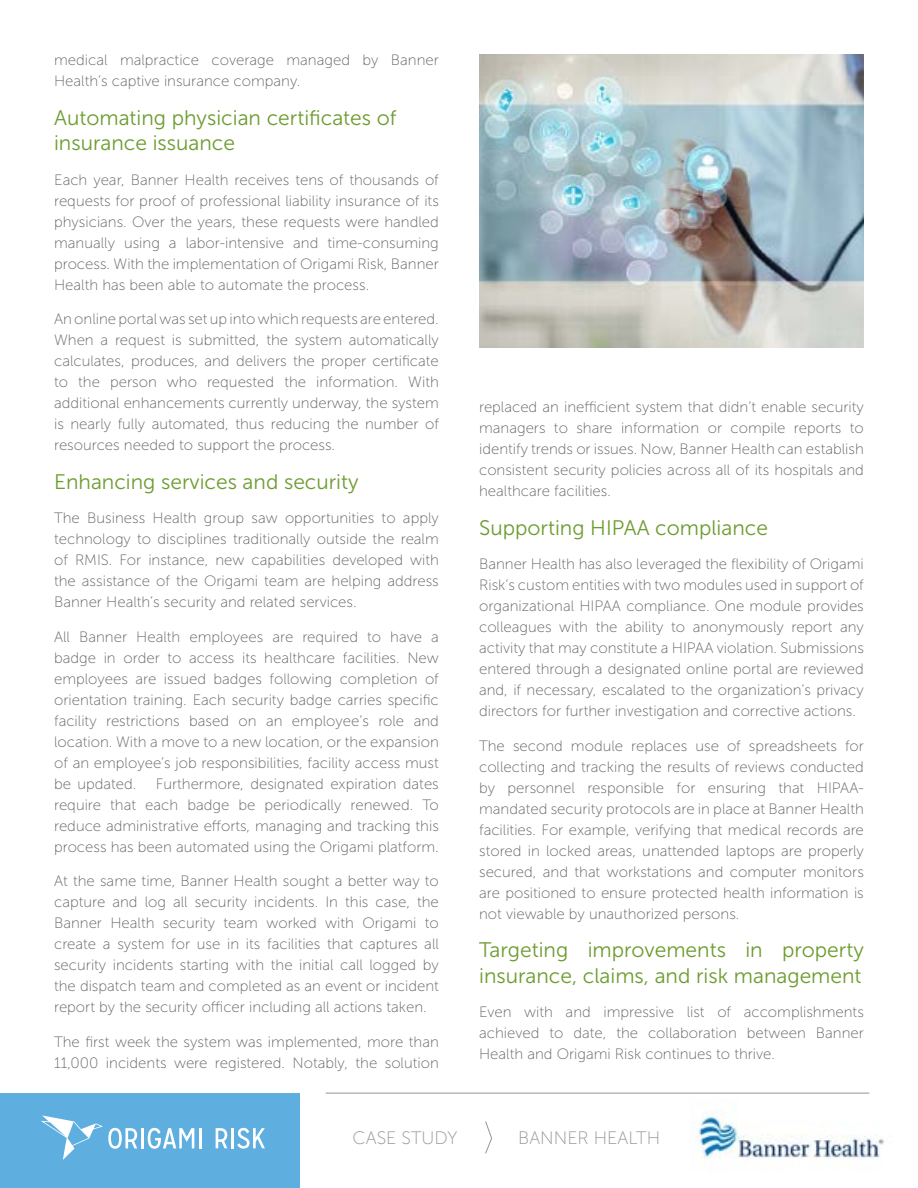
<style>
.page{position:relative;width:918px;height:1188px;background:#fff}
.page>*{position:absolute;margin:0;border:0;box-sizing:border-box;transform-origin:0 0}
.t1{font:21px/25.2px "Museo Sans 300";color:#6d9c30}
.t2{font:18px "Museo Sans 100";color:#939598}
.t3{font:15px/21px "Museo Sans 100";color:#636466;text-align:justify}
</style>
<div class="page">
<div style="left:0;top:1094px;width:300px;height:94px;background:#5eaee0"></div>
<hr style="left:141px;top:1128px;width:3px;height:20px;background:#fff">
<svg style="left:148px;top:1128px;width:46px;height:21px"></svg>
<hr style="left:199px;top:1128px;width:3px;height:20px;background:#fff">
<svg style="left:216px;top:1128px;width:11px;height:20px"></svg>
<hr style="left:231px;top:1128px;width:3px;height:20px;background:#fff">
<svg style="left:237px;top:1128px;width:28px;height:21px"></svg>
<svg style="left:41px;top:1116px;width:96px;height:44px"></svg>
<hr style="left:326px;top:1093px;width:543px;height:1px;background:#939598">
<svg style="left:485px;top:1121px;width:7px;height:33px"></svg>
<img style="left:692px;top:1099px;width:192px;height:60px">
<img style="left:479px;top:54px;width:385px;height:294px">
<p class="t3" style="left:54px;top:50px;width:386px">medical malpractice coverage managed by Banner<br>Health’s captive insurance company.</p>
<h1 class="t1" style="left:54px;top:105px;width:344px">Automating physician certificates of insurance issuance</h1>
<p class="t3" style="left:54px;top:169px;width:386px">Each year, Banner Health receives tens of thousands of requests for proof of professional liability insurance of its physicians. Over the years, these requests were handled manually using a labor-intensive and time-consuming process. With the implementation of Origami Risk, Banner Health has been able to automate the process.</p>
<p class="t3" style="left:54px;top:309px;width:386px">An online portal was set up into which requests are entered.<br>When a request is submitted, the system automatically calculates, produces, and delivers the proper certificate to the person who requested the information. With additional enhancements currently underway, the system is nearly fully automated, thus reducing the number of resources needed to support the process.</p>
<h1 class="t1" style="left:54px;top:469px;width:306px">Enhancing services and security</h1>
<p class="t3" style="left:54px;top:508px;width:386px">The Business Health group saw opportunities to apply technology to disciplines traditionally outside the realm of RMIS. For instance, new capabilities developed with the assistance of the Origami team are helping address Banner Health’s security and related services.</p>
<p class="t3" style="left:54px;top:626px;width:386px">All Banner Health employees are required to have a badge in order to access its healthcare facilities. New employees are issued badges following completion of orientation training. Each security badge carries specific facility restrictions based on an employee’s role and location. With a move to a new location, or the expansion of an employee’s job responsibilities, facility access must be updated.</p>
<p class="t3" style="left:54px;top:773px;width:386px;text-indent:102px">Furthermore, designated expiration dates require that each badge be periodically renewed. To reduce administrative efforts, managing and tracking this process has been automated using the Origami platform.</p>
<p class="t3" style="left:54px;top:871px;width:386px">At the same time, Banner Health sought a better way to capture and log all security incidents. In this case, the Banner Health security team worked with Origami to create a system for use in its facilities that captures all security incidents starting with the initial call logged by the dispatch team and completed as an event or incident report by the security officer including all actions taken.</p>
<p class="t3" style="left:54px;top:1031px;width:386px">The first week the system was implemented, more than<br>11,000 incidents were registered. Notably, the solution</p>
<p class="t3" style="left:479px;top:396px;width:386px">replaced an inefficient system that didn’t enable security managers to share information or compile reports to identify trends or issues. Now, Banner Health can establish consistent security policies across all of its hospitals and healthcare facilities.</p>
<h1 class="t1" style="left:479px;top:515px;width:290px">Supporting HIPAA compliance</h1>
<p class="t3" style="left:479px;top:554px;width:386px">Banner Health has also leveraged the flexibility of Origami Risk’s custom entities with two modules used in support of organizational HIPAA compliance. One module provides colleagues with the ability to anonymously report any activity that may constitute a HIPAA violation. Submissions entered through a designated online portal are reviewed and, if necessary, escalated to the organization’s privacy directors for further investigation and corrective actions.</p>
<p class="t3" style="left:479px;top:735px;width:386px">The second module replaces use of spreadsheets for collecting and tracking the results of reviews conducted by personnel responsible for ensuring that HIPAA&shy;mandated security protocols are in place at Banner Health facilities. For example, verifying that medical records are stored in locked areas, unattended laptops are properly secured, and that workstations and computer monitors are positioned to ensure protected health information is not viewable by unauthorized persons.</p>
<h1 class="t1" style="left:479px;top:938px;width:386px">Targeting improvements in property insurance, claims, and risk management</h1>
<p class="t3" style="left:479px;top:1002px;width:386px">Even with and impressive list of accomplishments achieved to date, the collaboration between Banner Health and Origami Risk continues to thrive.</p>
<p class="t2" style="left:353px;top:1128px;width:106px">CASE STUDY</p>
<p class="t2" style="left:518px;top:1128px;width:143px">BANNER HEALTH</p>
</div>
